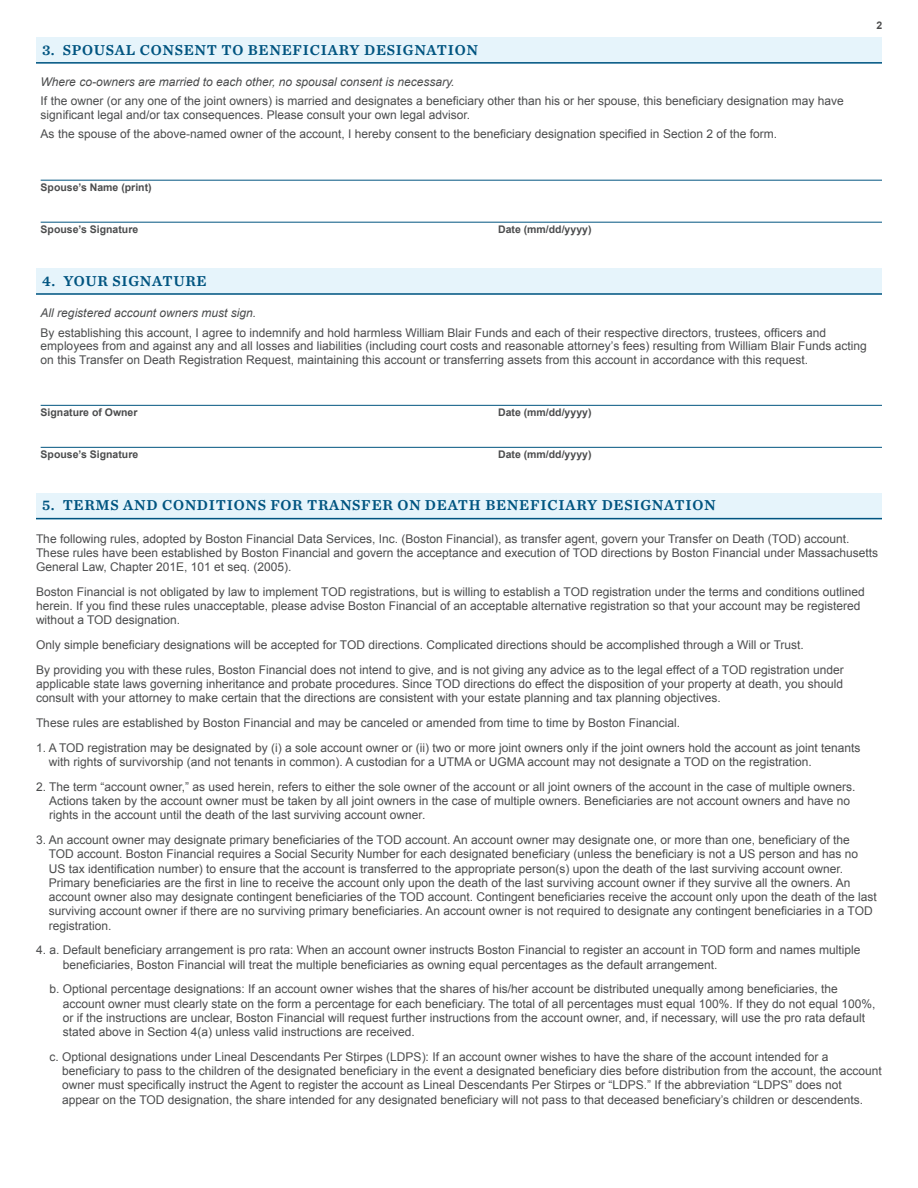
<style>
.page{position:relative;width:918px;height:1188px;background:#fff}
.page>*{position:absolute;margin:0;border:0;box-sizing:border-box;transform-origin:0 0}
.t1{font:15px "Chronicle Text G4 Semi";letter-spacing:.05em;color:#005480}
.t2{font:12px/14.2px "Arial";color:#4b4c4d}
.t3{font:italic 12px "Arial";color:#4b4c4d}
.t4{font:700 10.5px "Arial";color:#4b4c4d}
</style>
<div class="page">
<div style="left:36px;top:493px;width:846px;height:27px;background:#e6f4fb"></div>
<hr style="left:36px;top:518px;width:846px;height:1px;background:#005480">
<hr style="left:41px;top:180px;width:841px;height:1px;background:#005480">
<hr style="left:41px;top:222px;width:841px;height:1px;background:#005480">
<hr style="left:41px;top:405px;width:841px;height:1px;background:#005480">
<hr style="left:41px;top:447px;width:841px;height:1px;background:#005480">
<div style="left:36px;top:37px;width:846px;height:27px;background:#e6f4fb"></div>
<div style="left:36px;top:268px;width:846px;height:27px;background:#e6f4fb"></div>
<hr style="left:36px;top:62px;width:846px;height:2px;background:#005480">
<hr style="left:36px;top:293px;width:846px;height:2px;background:#005480">
<p class="t1" style="left:42px;top:38px;width:438px">3. SPOUSAL CONSENT TO BENEFICIARY DESIGNATION</p>
<p class="t3" style="left:41px;top:74px;width:415px">Where co-owners are married to each other, no spousal consent is necessary.</p>
<p class="t2" style="left:41px;top:95px;width:805px;line-height:13.5px">If the owner (or any one of the joint owners) is married and designates a beneficiary other than his or her spouse, this beneficiary designation may have significant legal and/or tax consequences. Please consult your own legal advisor.</p>
<p class="t2" style="left:41px;top:127px;width:738px">As the spouse of the above-named owner of the account, I hereby consent to the beneficiary designation specified in Section 2 of the form.</p>
<p class="t4" style="left:877px;top:18px;width:7px">2</p>
<p class="t4" style="left:41px;top:180px;width:113px">Spouse’s Name (print)</p>
<p class="t4" style="left:41px;top:222px;width:99px">Spouse’s Signature</p>
<p class="t4" style="left:498px;top:222px;width:95px">Date (mm/dd/yyyy)</p>
<p class="t1" style="left:42px;top:269px;width:166px">4. YOUR SIGNATURE</p>
<p class="t3" style="left:41px;top:305px;width:217px">All registered account owners must sign.</p>
<p class="t2" style="left:41px;top:326px;width:828px;line-height:13.5px">By establishing this account, I agree to indemnify and hold harmless William Blair Funds and each of their respective directors, trustees, officers and employees from and against any and all losses and liabilities (including court costs and reasonable attorney’s fees) resulting from William Blair Funds acting on this Transfer on Death Registration Request, maintaining this account or transferring assets from this account in accordance with this request.</p>
<p class="t4" style="left:41px;top:405px;width:98px">Signature of Owner</p>
<p class="t4" style="left:498px;top:405px;width:95px">Date (mm/dd/yyyy)</p>
<p class="t4" style="left:41px;top:447px;width:99px">Spouse’s Signature</p>
<p class="t4" style="left:498px;top:447px;width:95px">Date (mm/dd/yyyy)</p>
<p class="t1" style="left:42px;top:494px;width:675px">5. TERMS AND CONDITIONS FOR TRANSFER ON DEATH BENEFICIARY DESIGNATION</p>
<p class="t2" style="left:36px;top:531px;width:844px">The following rules, adopted by Boston Financial Data Services, Inc. (Boston Financial), as transfer agent, govern your Transfer on Death (TOD) account.<br>These rules have been established by Boston Financial and govern the acceptance and execution of TOD directions by Boston Financial under Massachusetts<br>General Law, Chapter 201E, 101 et seq. (2005).</p>
<p class="t2" style="left:36px;top:585px;width:830px">Boston Financial is not obligated by law to implement TOD registrations, but is willing to establish a TOD registration under the terms and conditions outlined herein. If you find these rules unacceptable, please advise Boston Financial of an acceptable alternative registration so that your account may be registered without a TOD designation.</p>
<p class="t2" style="left:36px;top:638px;width:769px">Only simple beneficiary designations will be accepted for TOD directions. Complicated directions should be accomplished through a Will or Trust.</p>
<p class="t2" style="left:36px;top:663px;width:809px;text-align:justify">By providing you with these rules, Boston Financial does not intend to give, and is not giving any advice as to the legal effect of a TOD registration under applicable state laws governing inheritance and probate procedures. Since TOD directions do effect the disposition of your property at death, you should consult with your attorney to make certain that the directions are consistent with your estate planning and tax planning objectives.</p>
<p class="t2" style="left:36px;top:716px;width:646px">These rules are established by Boston Financial and may be canceled or amended from time to time by Boston Financial.</p>
<p class="t2" style="left:49px;top:741px;width:813px;text-indent:-13px">1. A TOD registration may be designated by (i) a sole account owner or (ii) two or more joint owners only if the joint owners hold the account as joint tenants with rights of survivorship (and not tenants in common). A custodian for a UTMA or UGMA account may not designate a TOD on the registration.</p>
<p class="t2" style="left:49px;top:780px;width:808px;text-indent:-13px">2. The term “account owner,” as used herein, refers to either the sole owner of the account or all joint owners of the account in the case of multiple owners.<br>Actions taken by the account owner must be taken by all joint owners in the case of multiple owners. Beneficiaries are not account owners and have no rights in the account until the death of the last surviving account owner.</p>
<p class="t2" style="left:49px;top:833px;width:830px;text-indent:-13px">3. An account owner may designate primary beneficiaries of the TOD account. An account owner may designate one, or more than one, beneficiary of the TOD account. Boston Financial requires a Social Security Number for each designated beneficiary (unless the beneficiary is not a US person and has no US tax identification number) to ensure that the account is transferred to the appropriate person(s) upon the death of the last surviving account owner.<br>Primary beneficiaries are the first in line to receive the account only upon the death of the last surviving account owner if they survive all the owners. An account owner also may designate contingent beneficiaries of the TOD account. Contingent beneficiaries receive the account only upon the death of the last surviving account owner if there are no surviving primary beneficiaries. An account owner is not required to designate any contingent beneficiaries in a TOD registration.</p>
<p class="t2" style="left:63px;top:943px;width:799px;text-indent:-27px">4. a. Default beneficiary arrangement is pro rata: When an account owner instructs Boston Financial to register an account in TOD form and names multiple beneficiaries, Boston Financial will treat the multiple beneficiaries as owning equal percentages as the default arrangement.</p>
<p class="t2" style="left:63px;top:982px;width:814px;text-indent:-13px">b. Optional percentage designations: If an account owner wishes that the shares of his/her account be distributed unequally among beneficiaries, the account owner must clearly state on the form a percentage for each beneficiary. The total of all percentages must equal 100%. If they do not equal 100%, or if the instructions are unclear, Boston Financial will request further instructions from the account owner, and, if necessary, will use the pro rata default stated above in Section 4(a) unless valid instructions are received.</p>
<p class="t2" style="left:62px;top:1050px;width:821px;text-indent:-13px">c. Optional designations under Lineal Descendants Per Stirpes (LDPS): If an account owner wishes to have the share of the account intended for a beneficiary to pass to the children of the designated beneficiary in the event a designated beneficiary dies before distribution from the account, the account owner must specifically instruct the Agent to register the account as Lineal Descendants Per Stirpes or “LDPS.” If the abbreviation “LDPS” does not appear on the TOD designation, the share intended for any designated beneficiary will not pass to that deceased beneficiary’s children or descendents.</p>
</div>
